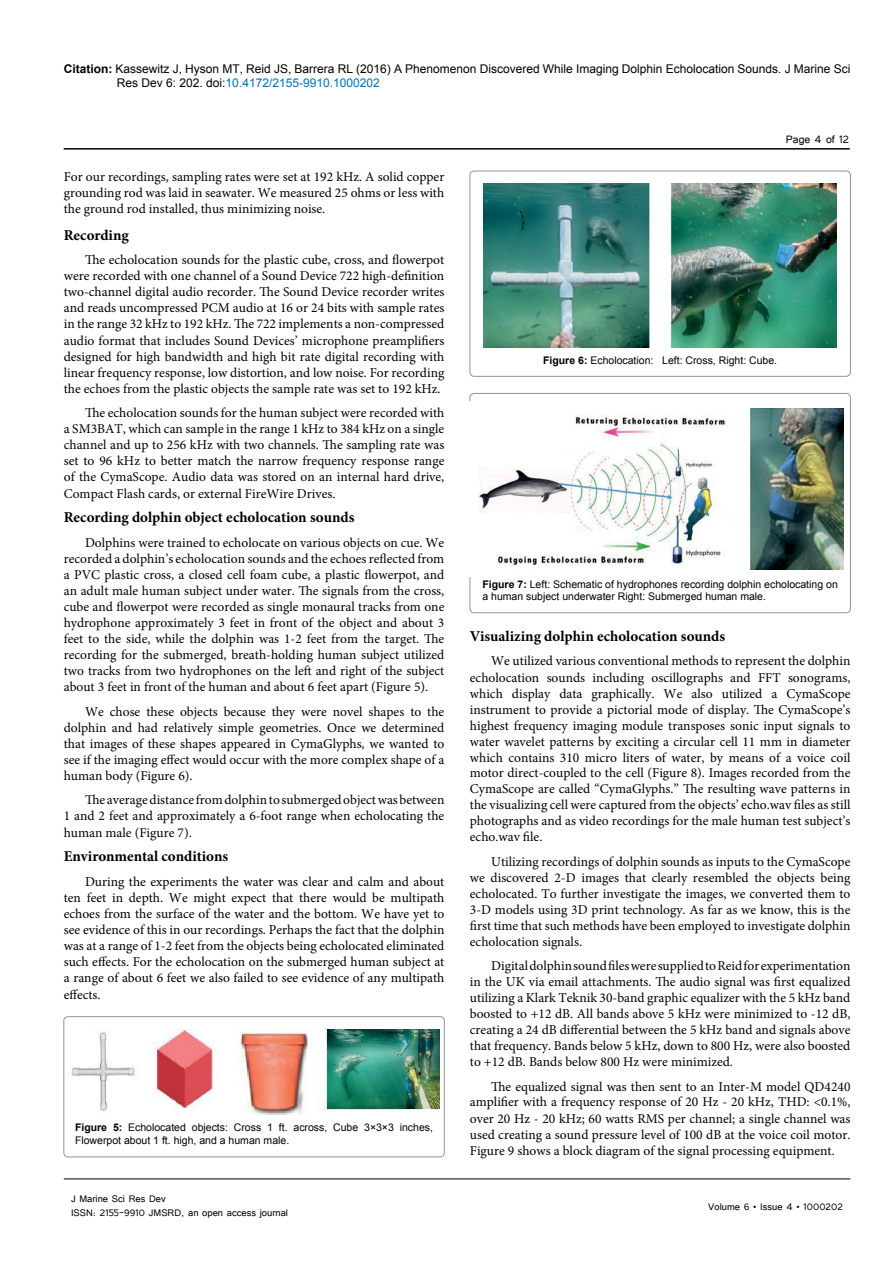
<style>
.page{position:relative;width:893px;height:1263px;background:#fff}
.page>*{position:absolute;margin:0;border:0;box-sizing:border-box;transform-origin:0 0}
.t1{font:700 15px "Minion Pro";color:#000}
.t2{font:13.5px/16px "Minion Pro";color:#000;text-align:justify}
.t3{font:13.5px "Tunga";color:#000}
.t4{font:12px/14.4px "Arial";color:#000}
.t5{font:12px/14.4px "Tunga";color:#000}
.t6{font:10.5px/12.6px "Arial";color:#000}
.s1{font-weight:700}
.s2{color:#0072bc}
</style>
<div class="page">
<hr style="left:64px;top:148px;width:786px;height:2px;background:#000">
<hr style="left:64px;top:1179px;width:786px;height:1px;background:#000">
<div style="left:64px;top:1017px;width:380px;height:140px;border:1px solid #939598;border-radius:4px"></div>
<img style="left:71px;top:1030px;width:369px;height:85px">
<div style="left:470px;top:171px;width:380px;height:205px;border:1px solid #939598;border-radius:4px"></div>
<img style="left:483px;top:183px;width:354px;height:165px">
<div style="left:470px;top:393px;width:380px;height:220px;border:1px solid #939598;border-radius:4px"></div>
<img style="left:750px;top:409px;width:93px;height:160px">
<img style="left:470px;top:401px;width:256px;height:176px">
<p class="t4" style="left:117px;top:61px;width:735px;text-indent:-53px"><span class="s1">Citation:</span> Kassewitz J, Hyson MT, Reid JS, Barrera RL (2016) A Phenomenon Discovered While Imaging Dolphin Echolocation Sounds. J Marine Sci<br>Res Dev 6: 202. doi:<span class="s2">10.4172/2155-9910.1000202</span></p>
<p class="t2" style="left:64px;top:168px;width:382px">For our recordings, sampling rates were set at 192 kHz. A solid copper grounding rod was laid in seawater. We measured 25 ohms or less with the ground rod installed, thus minimizing noise.</p>
<p class="t1" style="left:64px;top:224px;width:66px">Recording</p>
<p class="t2" style="left:64px;top:252px;width:382px;text-indent:21px">The echolocation sounds for the plastic cube, cross, and flowerpot were recorded with one channel of a Sound Device 722 high-definition two-channel digital audio recorder. The Sound Device recorder writes and reads uncompressed PCM audio at 16 or 24 bits with sample rates in the range 32 kHz to 192 kHz. The 722 implements a non-compressed audio format that includes Sound Devices’ microphone preamplifiers designed for high bandwidth and high bit rate digital recording with linear frequency response, low distortion, and low noise. For recording the echoes from the plastic objects the sample rate was set to 192 kHz.</p>
<p class="t2" style="left:64px;top:405px;width:382px;text-indent:21px">The echolocation sounds for the human subject were recorded with a SM3BAT, which can sample in the range 1 kHz to 384 kHz on a single channel and up to 256 kHz with two channels. The sampling rate was set to 96 kHz to better match the narrow frequency response range of the CymaScope. Audio data was stored on an internal hard drive, Compact Flash cards, or external FireWire Drives.</p>
<p class="t1" style="left:64px;top:507px;width:292px">Recording dolphin object echolocation sounds</p>
<p class="t2" style="left:64px;top:534px;width:382px;text-indent:21px">Dolphins were trained to echolocate on various objects on cue. We recorded a dolphin’s echolocation sounds and the echoes reflected from a PVC plastic cross, a closed cell foam cube, a plastic flowerpot, and an adult male human subject under water. The signals from the cross, cube and flowerpot were recorded as single monaural tracks from one hydrophone approximately 3 feet in front of the object and about 3 feet to the side, while the dolphin was 1-2 feet from the target. The recording for the submerged, breath-holding human subject utilized two tracks from two hydrophones on the left and right of the subject about 3 feet in front of the human and about 6 feet apart (Figure 5).</p>
<p class="t2" style="left:64px;top:703px;width:382px;text-indent:21px">We chose these objects because they were novel shapes to the dolphin and had relatively simple geometries. Once we determined that images of these shapes appeared in CymaGlyphs, we wanted to see if the imaging effect would occur with the more complex shape of a human body (Figure 6).</p>
<p class="t2" style="left:64px;top:792px;width:382px;text-indent:21px">The average distance from dolphin to submerged object was between 1 and 2 feet and approximately a 6-foot range when echolocating the human male (Figure 7).</p>
<p class="t1" style="left:64px;top:846px;width:166px">Environmental conditions</p>
<p class="t2" style="left:64px;top:873px;width:382px;text-indent:21px">During the experiments the water was clear and calm and about ten feet in depth. We might expect that there would be multipath echoes from the surface of the water and the bottom. We have yet to see evidence of this in our recordings. Perhaps the fact that the dolphin was at a range of 1-2 feet from the objects being echolocated eliminated such effects. For the echolocation on the submerged human subject at a range of about 6 feet we also failed to see evidence of any multipath effects.</p>
<p class="t6" style="left:75px;top:1121px;width:360px"><span class="s1">Figure 5:</span> Echolocated objects: Cross 1 ft. across, Cube 3×3×3 inches,<br>Flowerpot about 1 ft. high, and a human male.</p>
<p class="t5" style="left:71px;top:1190px;width:218px">J Marine Sci Res Dev<br>ISSN: 2155-9910 JMSRD, an open access journal</p>
<p class="t3" style="left:786px;top:131px;width:65px">Page 4 of 12</p>
<p class="t6" style="left:543px;top:354px;width:236px"><span class="s1">Figure 6:</span> Echolocation: Left: Cross, Right: Cube.</p>
<p class="t6" style="left:482px;top:578px;width:357px"><span class="s1">Figure 7:</span> Left: Schematic of hydrophones recording dolphin echolocating on a human subject underwater Right: Submerged human male.</p>
<p class="t1" style="left:470px;top:625px;width:257px">Visualizing dolphin echolocation sounds</p>
<p class="t2" style="left:470px;top:653px;width:382px;text-indent:21px">We utilized various conventional methods to represent the dolphin echolocation sounds including oscillographs and FFT sonograms, which display data graphically. We also utilized a CymaScope instrument to provide a pictorial mode of display. The CymaScope’s highest frequency imaging module transposes sonic input signals to water wavelet patterns by exciting a circular cell 11 mm in diameter which contains 310 micro liters of water, by means of a voice coil motor direct-coupled to the cell (Figure 8). Images recorded from the CymaScope are called “CymaGlyphs.” The resulting wave patterns in the visualizing cell were captured from the objects’ echo.wav files as still photographs and as video recordings for the male human test subject’s echo.wav file.</p>
<p class="t2" style="left:470px;top:854px;width:382px;text-indent:21px">Utilizing recordings of dolphin sounds as inputs to the CymaScope we discovered 2-D images that clearly resembled the objects being echolocated. To further investigate the images, we converted them to 3-D models using 3D print technology. As far as we know, this is the first time that such methods have been employed to investigate dolphin echolocation signals.</p>
<p class="t2" style="left:470px;top:958px;width:382px;text-indent:21px">Digital dolphin sound files were supplied to Reid for experimentation in the UK via email attachments. The audio signal was first equalized utilizing a Klark Teknik 30-band graphic equalizer with the 5 kHz band boosted to +12 dB. All bands above 5 kHz were minimized to -12 dB, creating a 24 dB differential between the 5 kHz band and signals above that frequency. Bands below 5 kHz, down to 800 Hz, were also boosted to +12 dB. Bands below 800 Hz were minimized.</p>
<p class="t2" style="left:470px;top:1078px;width:382px;text-indent:21px">The equalized signal was then sent to an Inter-M model QD4240 amplifier with a frequency response of 20 Hz - 20 kHz, THD: &lt;0.1%, over 20 Hz - 20 kHz; 60 watts RMS per channel; a single channel was used creating a sound pressure level of 100 dB at the voice coil motor.<br>Figure 9 shows a block diagram of the signal processing equipment.</p>
<p class="t5" style="left:708px;top:1199px;width:136px">Volume 6 • Issue 4 • 1000202</p>
</div>
